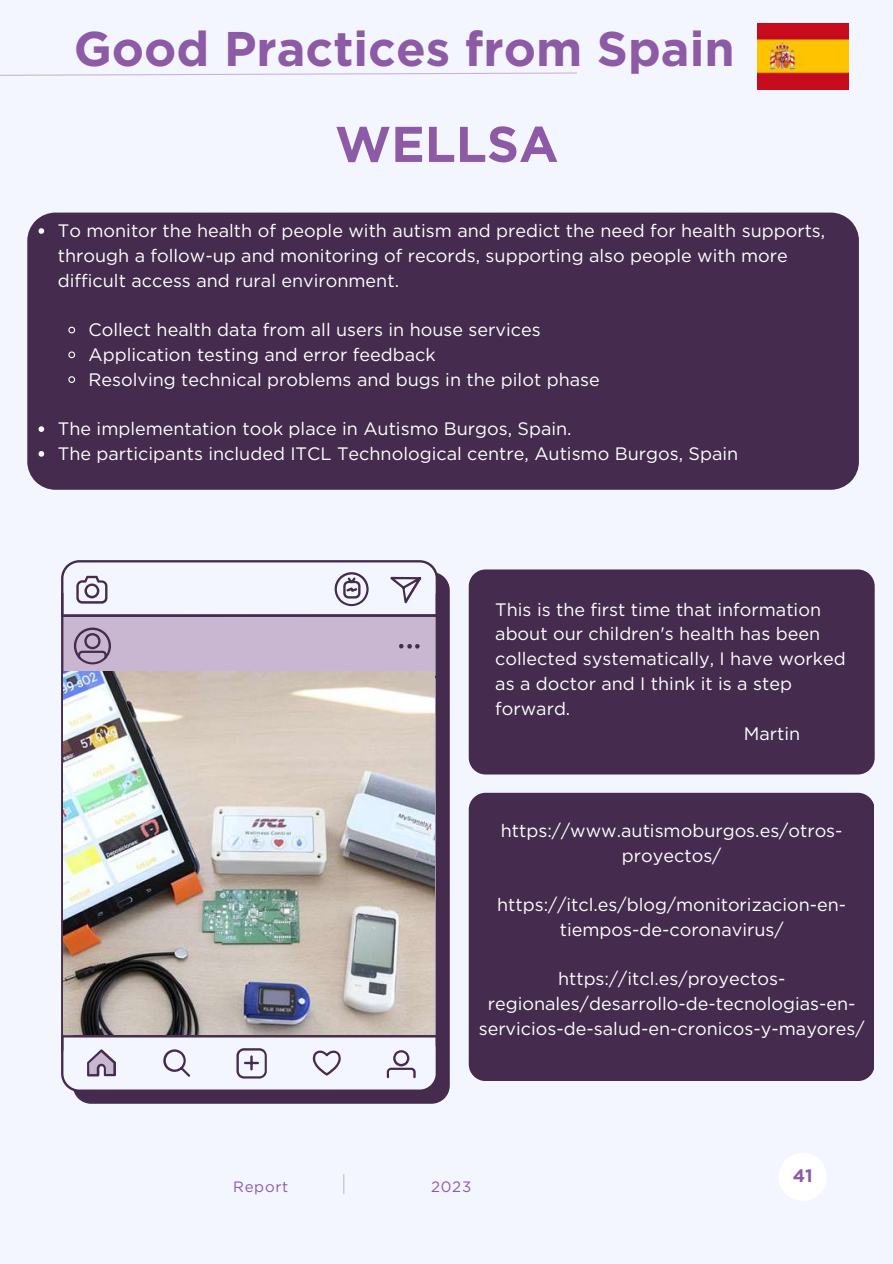
<style>
.page{position:relative;width:893px;height:1264px;background:#fff}
.page>*{position:absolute;margin:0;border:0;box-sizing:border-box;transform-origin:0 0}
.t1{font:700 50.1px "Gotham";color:#8d5ba5}
.t2{font:700 48.6px "Gotham";color:#8d5ba5}
.t3{font:18px/24.8px "Gotham";color:#fff}
.t4{font:700 18px "Gotham";color:#8d5ba5}
.t5{font:15px "Gotham";letter-spacing:.05em;color:#8d5ba5}
</style>
<div class="page">
<div style="left:0;top:0;width:892px;height:1263px;background:#f4f6ff"></div>
<svg style="left:343px;top:1174px;width:1px;height:20px"></svg>
<div style="left:778px;top:1152px;width:48px;height:48px;background:#fff;border-radius:50%"></div>
<svg style="left:0;top:72px;width:577px;height:4px"></svg>
<div style="left:27px;top:212px;width:831px;height:278px;background:#452b4e"></div>
<div style="left:73px;top:573px;width:376px;height:530px;background:#452b4e"></div>
<svg style="left:61px;top:1053px;width:377px;height:38px"></svg>
<svg style="left:74px;top:1053px;width:347px;height:25px"></svg>
<svg style="left:61px;top:617px;width:377px;height:436px;fill:#c9b6d1"></svg>
<svg style="left:61px;top:560px;width:377px;height:54px"></svg>
<hr style="left:61px;top:614px;width:377px;height:3px;background:#452b4e">
<hr style="left:61px;top:675px;width:377px;height:3px;background:#452b4e">
<img style="left:64px;top:672px;width:370px;height:362px">
<div style="left:468px;top:569px;width:406px;height:205px;background:#452b4e;border-radius:17px"></div>
<div style="left:468px;top:792px;width:406px;height:289px;background:#452b4e;border-radius:17px"></div>
<svg style="left:39px;top:228px;width:5px;height:6px"></svg>
<svg style="left:68px;top:326px;width:8px;height:8px"></svg>
<svg style="left:68px;top:350px;width:8px;height:9px"></svg>
<svg style="left:68px;top:375px;width:8px;height:9px"></svg>
<svg style="left:39px;top:426px;width:5px;height:6px"></svg>
<svg style="left:39px;top:451px;width:5px;height:5px"></svg>
<img style="left:757px;top:23px;width:91px;height:67px">
<h2 class="t2" style="left:74px;top:20px;width:662px">Good Practices from Spain</h2>
<h1 class="t1" style="left:335px;top:114px;width:225px">WELLSA</h1>
<p class="t3" style="left:58px;top:218px;width:768px">To monitor the health of people with autism and predict the need for health supports, through a follow-up and monitoring of records, supporting also people with more difficult access and rural environment.</p>
<p class="t3" style="left:88px;top:317px;width:512px">Collect health data from all users in house services<br>Application testing and error feedback<br>Resolving technical problems and bugs in the pilot phase</p>
<p class="t3" style="left:58px;top:416px;width:681px">The implementation took place in Autismo Burgos, Spain.<br>The participants included ITCL Technological centre, Autismo Burgos, Spain</p>
<p class="t3" style="left:495px;top:597px;width:327px">This is the first time that information</p>
<p class="t3" style="left:495px;top:621px;width:326px">about our children's health has been</p>
<p class="t3" style="left:495px;top:646px;width:352px">collected systematically, I have worked</p>
<p class="t3" style="left:495px;top:671px;width:298px">as a doctor and I think it is a step</p>
<p class="t3" style="left:495px;top:696px;width:77px">forward.</p>
<p class="t3" style="left:743px;top:720px;width:58px">Martin</p>
<p class="t3" style="left:500px;top:818px;width:343px;text-align:center">https://www.autismoburgos.es/otros&shy;proyectos/</p>
<p class="t3" style="left:497px;top:892px;width:351px;text-align:center">https://itcl.es/blog/monitorizacion-en&shy;tiempos-de-coronavirus/</p>
<p class="t3" style="left:478px;top:966px;width:387px;text-align:center">https://itcl.es/proyectos&shy;regionales/desarrollo-de-tecnologias-en&shy;servicios-de-salud-en-cronicos-y-mayores/</p>
<p class="t5" style="left:233px;top:1177px;width:57px">Report</p>
<p class="t5" style="left:431px;top:1177px;width:42px">2023</p>
<p class="t4" style="left:792px;top:1165px;width:21px">41</p>
</div>
